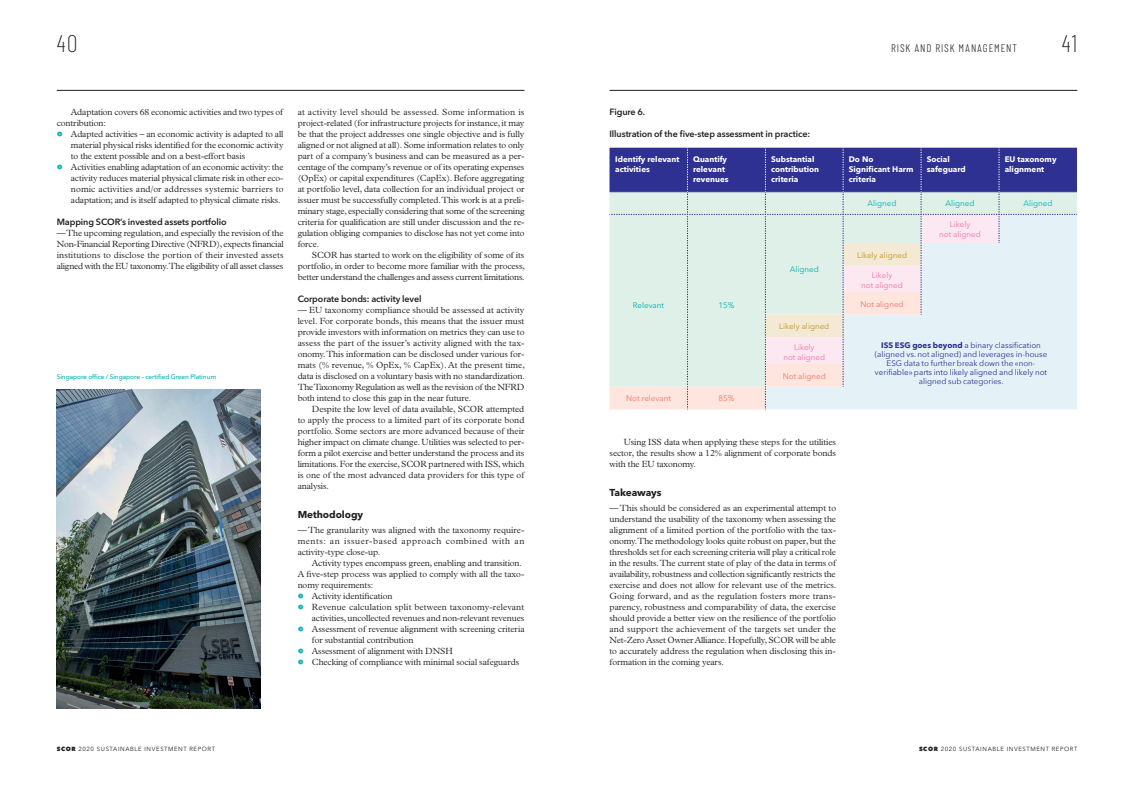
<style>
.page{position:relative;width:1134px;height:794px;background:#fff}
.page>*{position:absolute;margin:0;border:0;box-sizing:border-box;transform-origin:0 0}
.t1{font:200 24px "Barlow Condensed";color:#231f20}
.t2{font:300 11px "Barlow Condensed";letter-spacing:.08em;color:#231f20}
.t3{font:700 10px "Avenir Next LT Pro";letter-spacing:-.01em;color:#231f20}
.t4{font:300 9px/11px "Plantin Std";letter-spacing:-.01em;color:#231f20;text-align:justify}
.t5{font:600 9px "Avenir Next LT Pro";letter-spacing:-.01em;color:#231f20}
.t6{font:8px/9px "Avenir Next";color:#2e3092;text-align:center}
.t7{font:700 8px/10px "Avenir Next LT Pro";color:#fff}
.t8{font:8px/10px "Avenir Next LT Pro";color:#f172ac;text-align:center}
.t9{font:8px "Avenir Next LT Pro";color:#00b1b0}
.t10{font:8px "Avenir Next LT Pro";color:#f37067}
.t11{font:8px "Avenir Next LT Pro";color:#bc9823}
.t12{font:500 6.5px "Avenir Next LT Pro";letter-spacing:-.01em;color:#00b1b0}
.t13{font:6px "Avenir Next LT Pro";letter-spacing:.1em;color:#231f20}
.s1{font-family:"Button Bonus Circle Negative";font-weight:400;font-size:6px;color:#00b1b0}
.s2{font-weight:800}
.s3{font-weight:700}
</style>
<div class="page">
<svg style="left:609px;top:148px;width:468px;height:262px;background:#c4ccdc"></svg>
<hr style="left:57px;top:90px;width:467px;height:1px;background:#231f20">
<hr style="left:609px;top:90px;width:468px;height:1px;background:#231f20">
<img style="left:57px;top:390px;width:203px;height:319px">
<p class="t1" style="left:57px;top:28px;width:22px">40</p>
<p class="t1" style="left:1062px;top:28px;width:17px">41</p>
<p class="t2" style="left:891px;top:41px;width:127px">RISK AND RISK MANAGEMENT</p>
<p class="t4" style="left:57px;top:107px;width:228px;text-indent:14px">Adaptation covers 68 economic activities and two types of contribution:</p>
<p class="t4" style="left:71px;top:129px;width:214px;text-indent:-14px"><span class="s1">˃</span> Adapted activities – an economic activity is adapted to all material physical risks identified for the economic activity to the extent possible and on a best-effort basis</p>
<p class="t4" style="left:71px;top:162px;width:214px;text-indent:-14px"><span class="s1">˃</span> Activities enabling adaptation of an economic activity: the activity reduces material physical climate risk in other eco&shy;nomic activities and/or addresses systemic barriers to adaptation; and is itself adapted to physical climate risks.</p>
<h5 class="t5" style="left:57px;top:218px;width:171px">Mapping SCOR’s invested assets portfolio</h5>
<p class="t4" style="left:57px;top:228px;width:228px">— The upcoming regulation, and especially the revision of the Non-Financial Reporting Directive (NFRD), expects financial institutions to disclose the portion of their invested assets aligned with the EU taxonomy. The eligibility of all asset classes</p>
<p class="t12" style="left:57px;top:374px;width:161px">Singapore office / Singapore – certified Green Platinum</p>
<p class="t4" style="left:298px;top:107px;width:228px">at activity level should be assessed. Some information is project-related (for infrastructure projects for instance, it may be that the project addresses one single objective and is fully aligned or not aligned at all). Some information relates to only part of a company’s business and can be measured as a per&shy;centage of the company’s revenue or of its operating expenses (OpEx) or capital expenditures (CapEx). Before aggregating at portfolio level, data collection for an individual project or issuer must be successfully completed. This work is at a preli&shy;minary stage, especially considering that some of the screening criteria for qualification are still under discussion and the re&shy;gulation obliging companies to disclose has not yet come into force.</p>
<p class="t4" style="left:298px;top:250px;width:229px;text-indent:14px">SCOR has started to work on the eligibility of some of its portfolio, in order to become more familiar with the process, better understand the challenges and assess current limitations.</p>
<h5 class="t5" style="left:298px;top:295px;width:125px">Corporate bonds: activity level</h5>
<p class="t4" style="left:298px;top:305px;width:229px">— EU taxonomy compliance should be assessed at activity level. For corporate bonds, this means that the issuer must provide investors with information on metrics they can use to assess the part of the issuer’s activity aligned with the tax&shy;onomy. This information can be disclosed under various for&shy;mats (% revenue, % OpEx, % CapEx). At the present time, data is disclosed on a voluntary basis with no standardization.<br>The Taxonomy Regulation as well as the revision of the NFRD both intend to close this gap in the near future.</p>
<p class="t4" style="left:298px;top:404px;width:228px;text-indent:14px">Despite the low level of data available, SCOR attempted to apply the process to a limited part of its corporate bond portfolio. Some sectors are more advanced because of their higher impact on climate change. Utilities was selected to per&shy;form a pilot exercise and better understand the process and its limitations. For the exercise, SCOR partnered with ISS, which is one of the most advanced data providers for this type of analysis.</p>
<h4 class="t3" style="left:298px;top:509px;width:67px">Methodology</h4>
<p class="t4" style="left:298px;top:525px;width:228px">— The granularity was aligned with the taxonomy require&shy;ments: an issuer-based approach combined with an activity-type close-up.</p>
<p class="t4" style="left:298px;top:558px;width:228px;text-align:left;text-indent:14px">Activity types encompass green, enabling and transition.<br>A five-step process was applied to comply with all the taxo&shy;nomy requirements:</p>
<p class="t4" style="left:298px;top:591px;width:96px"><span class="s1">˃</span> Activity identification</p>
<p class="t4" style="left:298px;top:602px;width:228px;text-align:right"><span class="s1">˃</span> Revenue calculation split between taxonomy-relevant activities, uncollected revenues and non-relevant revenues</p>
<p class="t4" style="left:312px;top:624px;width:214px;text-indent:-14px"><span class="s1">˃</span> Assessment of revenue alignment with screening criteria for substantial contribution</p>
<p class="t4" style="left:298px;top:646px;width:157px"><span class="s1">˃</span> Assessment of alignment with DNSH</p>
<p class="t4" style="left:298px;top:657px;width:223px"><span class="s1">˃</span> Checking of compliance with minimal social safeguards</p>
<p class="t13" style="left:57px;top:747px;width:160px"><span class="s2">SCOR</span> 2020 SUSTAINABLE INVESTMENT REPORT</p>
<h5 class="t5" style="left:609px;top:108px;width:37px">Figure 6.</h5>
<p class="t5" style="left:609px;top:130px;width:202px">Illustration of the five-step assessment in practice:</p>
<p class="t7" style="left:615px;top:155px;width:66px">Identify relevant activities</p>
<p class="t7" style="left:693px;top:155px;width:37px">Quantify relevant revenues</p>
<p class="t7" style="left:771px;top:155px;width:50px">Substantial contribution criteria</p>
<p class="t7" style="left:849px;top:155px;width:66px">Do No<br>Significant Harm criteria</p>
<p class="t7" style="left:927px;top:155px;width:40px">Social safeguard</p>
<p class="t7" style="left:1005px;top:155px;width:53px">EU taxonomy alignment</p>
<p class="t9" style="left:868px;top:200px;width:30px">Aligned</p>
<p class="t9" style="left:945px;top:200px;width:30px">Aligned</p>
<p class="t9" style="left:1023px;top:200px;width:30px">Aligned</p>
<p class="t9" style="left:633px;top:302px;width:33px">Relevant</p>
<p class="t9" style="left:718px;top:302px;width:17px">15%</p>
<p class="t10" style="left:626px;top:395px;width:46px">Not relevant</p>
<p class="t10" style="left:718px;top:395px;width:17px">85%</p>
<p class="t9" style="left:790px;top:266px;width:30px">Aligned</p>
<p class="t11" style="left:779px;top:323px;width:52px">Likely aligned</p>
<p class="t8" style="left:783px;top:343px;width:43px">Likely<br>not aligned</p>
<p class="t10" style="left:783px;top:372px;width:45px">Not aligned</p>
<p class="t4" style="left:609px;top:437px;width:228px;text-indent:14px">Using ISS data when applying these steps for the utilities sector, the results show a 12% alignment of corporate bonds with the EU taxonomy.</p>
<h4 class="t3" style="left:609px;top:487px;width:53px">Takeaways</h4>
<p class="t4" style="left:609px;top:503px;width:228px">— This should be considered as an experimental attempt to understand the usability of the taxonomy when assessing the alignment of a limited portion of the portfolio with the tax&shy;onomy. The methodology looks quite robust on paper, but the thresholds set for each screening criteria will play a critical role in the results. The current state of play of the data in terms of availability, robustness and collection significantly restricts the exercise and does not allow for relevant use of the metrics.<br>Going forward, and as the regulation fosters more trans&shy;parency, robustness and comparability of data, the exercise should provide a better view on the resilience of the portfolio and support the achievement of the targets set under the Net-Zero Asset Owner Alliance. Hopefully, SCOR will be able to accurately address the regulation when disclosing this in&shy;formation in the coming years.</p>
<p class="t11" style="left:857px;top:251px;width:52px">Likely aligned</p>
<p class="t8" style="left:861px;top:271px;width:43px">Likely<br>not aligned</p>
<p class="t10" style="left:860px;top:300px;width:45px">Not aligned</p>
<p class="t8" style="left:939px;top:220px;width:43px">Likely<br>not aligned</p>
<p class="t6" style="left:875px;top:341px;width:174px"><span class="s3">ISS ESG goes beyond</span> a binary classification (aligned vs. not aligned) and leverages in-house ESG data to further break down the «non&shy;verifiable» parts into likely aligned and likely not aligned sub categories.</p>
<p class="t13" style="left:919px;top:747px;width:160px"><span class="s2">SCOR</span> 2020 SUSTAINABLE INVESTMENT REPORT</p>
</div>
